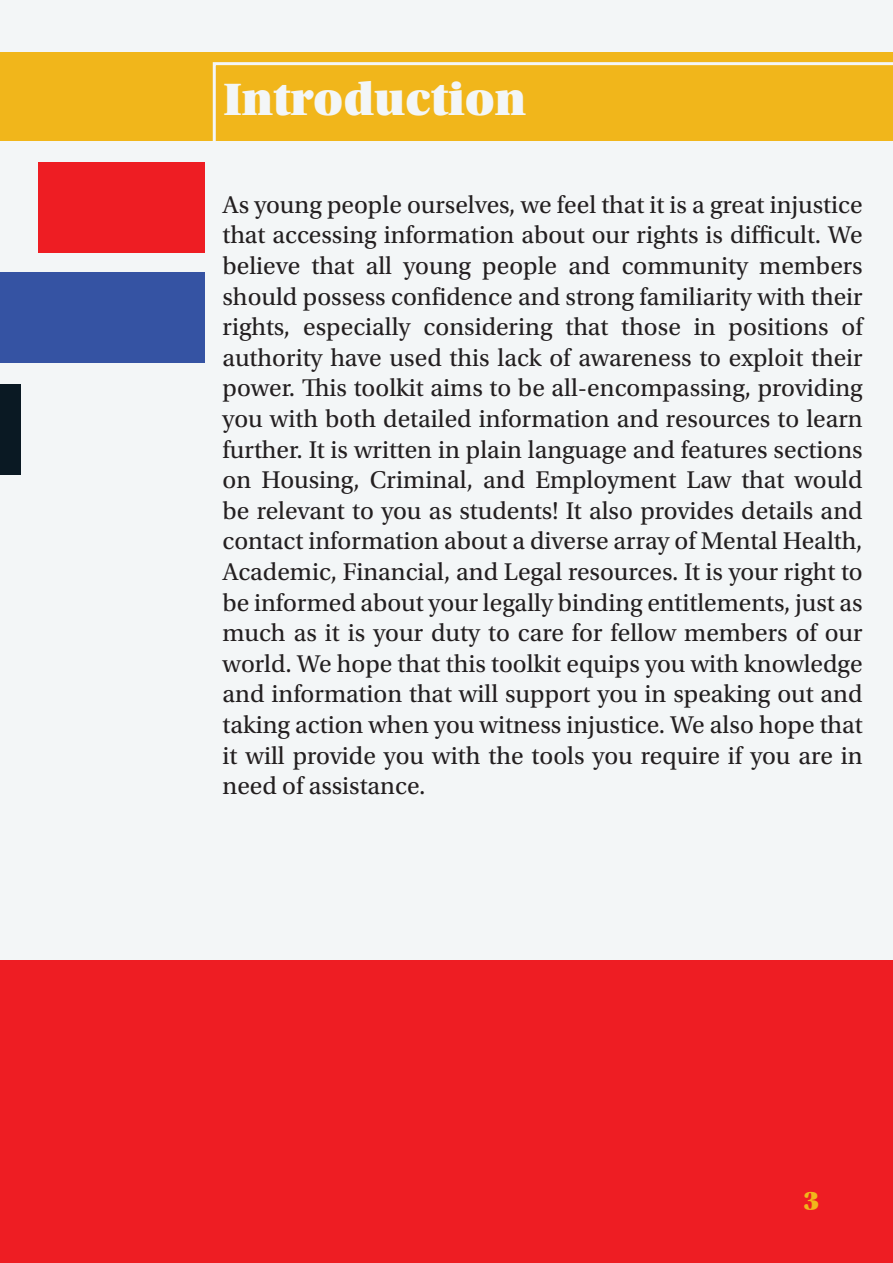
<style>
.page{position:relative;width:893px;height:1263px;background:#f3f6f7}
.page>*{position:absolute;margin:0;border:0;box-sizing:border-box;transform-origin:0 0}
.Page_Detail{font:48px "Utopia Std Black Headline";color:#f3f6f7}
.t1{font:27px "Utopia Std Black Headline";color:#f1b61b}
.Body_Text{font:25.5px/30.6px "Utopia Std";color:#231f20;text-align:justify}
</style>
<div class="page">
<div style="left:0;top:960px;width:893px;height:303px;background:#ee1d23"></div>
<div style="left:0;top:53px;width:893px;height:88px;background:#f1b61b"></div>
<svg style="left:213px;top:62px;width:680px;height:79px"></svg>
<div style="left:38px;top:162px;width:166px;height:90px;background:#ee1d23"></div>
<div style="left:0;top:273px;width:204px;height:90px;background:#3553a3"></div>
<div style="left:0;top:385px;width:20px;height:90px;background:#0a1923"></div>
<p class="Page_Detail" style="left:223px;top:74px;width:304px">Introduction</p>
<p class="Body_Text" style="left:222px;top:190px;width:642px">As young people ourselves, we feel that it is a great injustice that accessing information about our rights is difficult. We believe that all young people and community members should possess confidence and strong familiarity with their rights, especially considering that those in positions of authority have used this lack of awareness to exploit their power. This toolkit aims to be all-encompassing, providing you with both detailed information and resources to learn further. It is written in plain language and features sections on Housing, Criminal, and Employment Law that would be relevant to you as students! It also provides details and contact information about a diverse array of Mental Health, Academic, Financial, and Legal resources. It is your right to be informed about your legally binding entitlements, just as much as it is your duty to care for fellow members of our world. We hope that this toolkit equips you with knowledge and information that will support you in speaking out and taking action when you witness injustice. We also hope that it will provide you with the tools you require if you are in need of assistance.</p>
<p class="t1" style="left:803px;top:1186px;width:17px">3</p>
</div>
